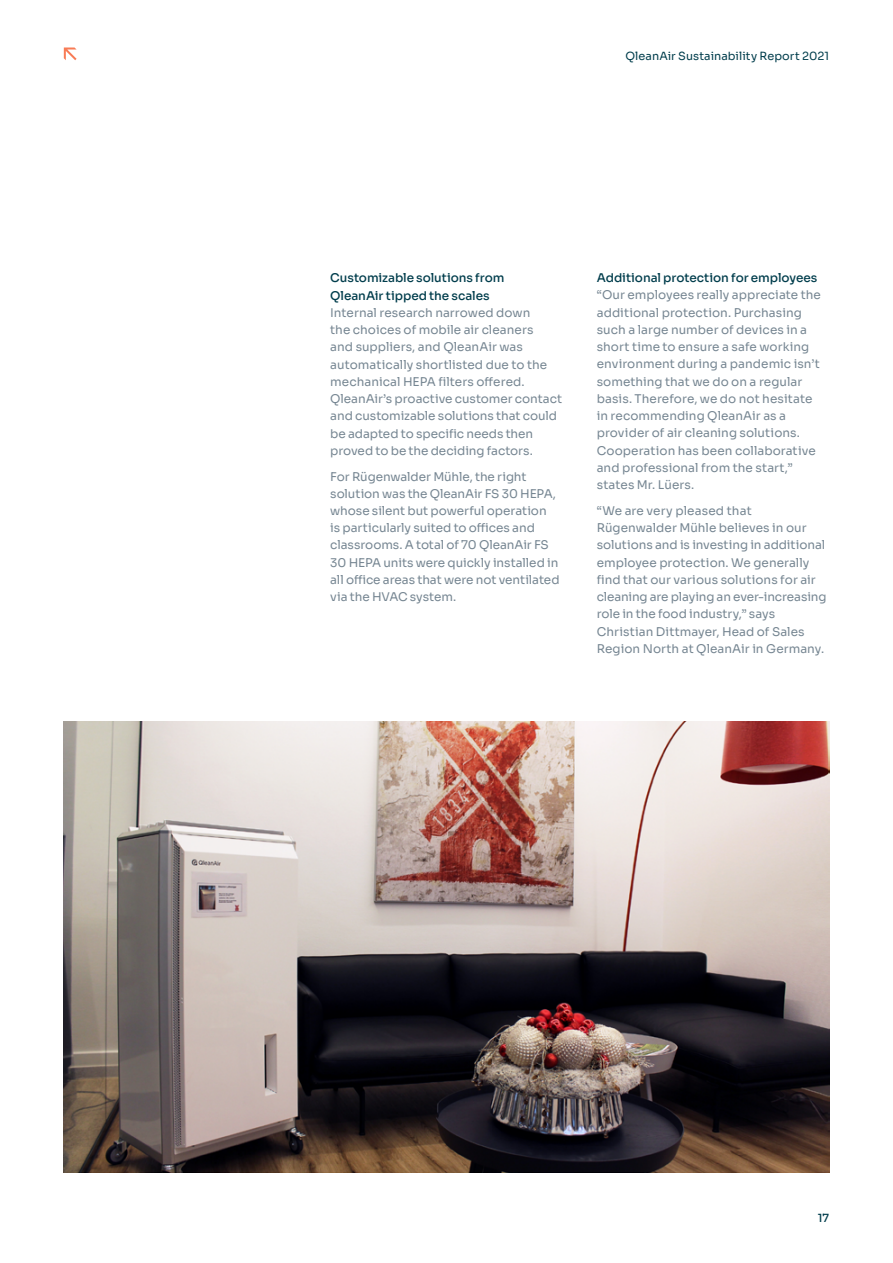
<style>
.page{position:relative;width:893px;height:1263px;background:#fff}
.page>*{position:absolute;margin:0;border:0;box-sizing:border-box;transform-origin:0 0}
.t1{font:12px/17.2px "Sora";color:#768692}
.t2{font:500 12px/17.2px "Sora";letter-spacing:-.005em;color:#003d4c}
.t3{font:11.25px "Sora";letter-spacing:.005em;color:#003d4c}
.t4{font:500 11.25px "Sora";color:#003d4c}
</style>
<div class="page">
<svg style="left:64px;top:48px;width:13px;height:12px"></svg>
<img style="left:64px;top:722px;width:765px;height:451px">
<p class="t3" style="left:625px;top:47px;width:205px">QleanAir Sustainability Report 2021</p>
<p class="t2" style="left:330px;top:268px;width:176px">Customizable solutions from<br>QleanAir tipped the scales</p>
<p class="t1" style="left:330px;top:303px;width:234px">Internal research narrowed down<br>the choices of mobile air cleaners<br>and suppliers, and QleanAir was automatically shortlisted due to the mechanical HEPA filters offered.<br>QleanAir’s proactive customer contact and customizable solutions that could be adapted to specific needs then proved to be the deciding factors.</p>
<p class="t1" style="left:330px;top:466px;width:231px">For Rügenwalder Mühle, the right solution was the QleanAir FS 30 HEPA, whose silent but powerful operation is particularly suited to offices and classrooms. A total of 70 QleanAir FS 30 HEPA units were quickly installed in all office areas that were not ventilated via the HVAC system.</p>
<p class="t2" style="left:597px;top:268px;width:222px">Additional protection for employees</p>
<p class="t1" style="left:597px;top:285px;width:226px">“Our employees really appreciate the additional protection. Purchasing such a large number of devices in a short time to ensure a safe working environment during a pandemic isn’t something that we do on a regular basis. Therefore, we do not hesitate in recommending QleanAir as a provider of air cleaning solutions.<br>Cooperation has been collaborative and professional from the start,” states Mr. Lüers.</p>
<p class="t1" style="left:597px;top:501px;width:231px">“We are very pleased that Rügenwalder Mühle believes in our solutions and is investing in additional employee protection. We generally find that our various solutions for air cleaning are playing an ever-increasing role in the food industry,” says Christian Dittmayer, Head of Sales Region North at QleanAir in Germany.</p>
<p class="t4" style="left:818px;top:1209px;width:13px">17</p>
</div>
